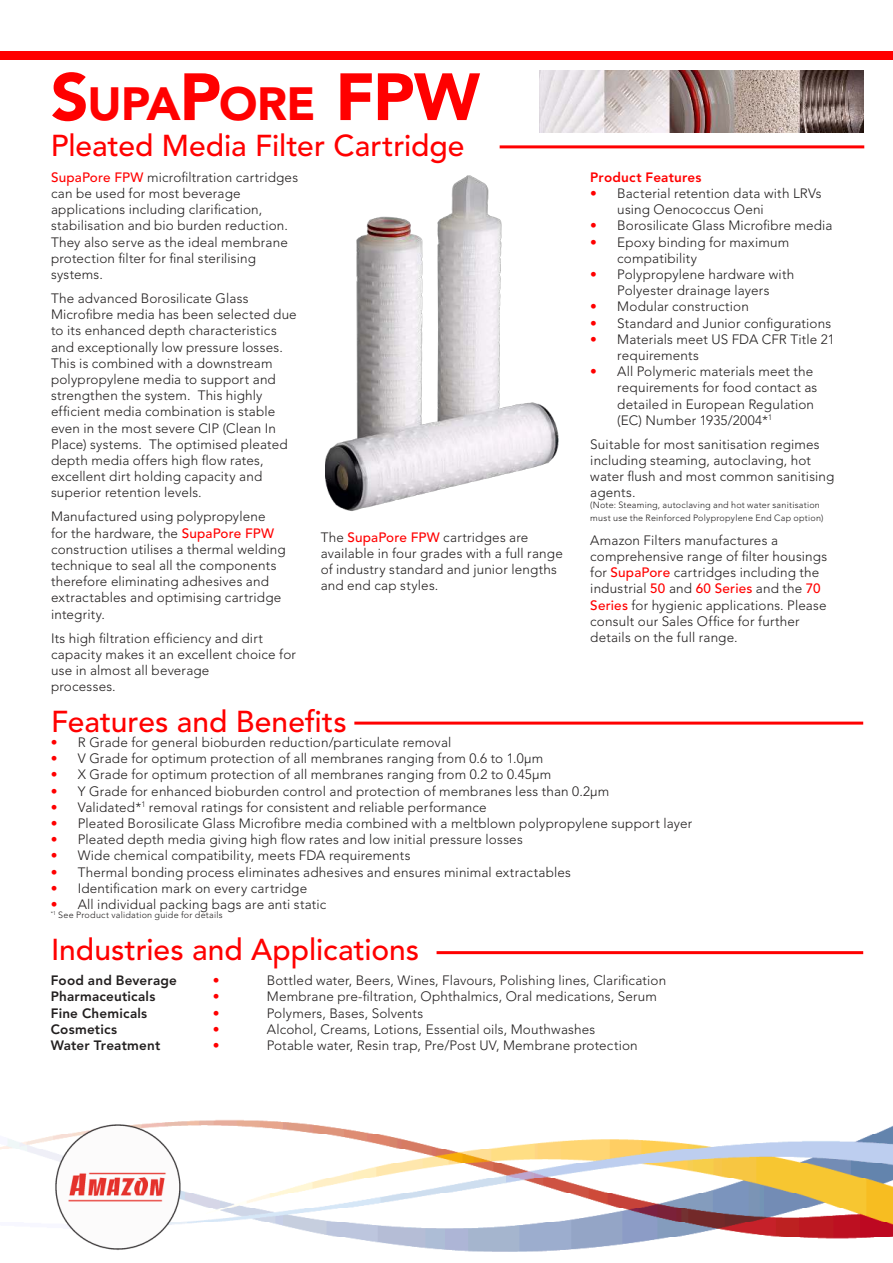
<style>
.page{position:relative;width:893px;height:1263px;background:#fff}
.page>*{position:absolute;margin:0;border:0;box-sizing:border-box;transform-origin:0 0}
.t1{font:900 46.2px "Avenir LT Std";letter-spacing:-.015em;color:#f00}
.t2{font:500 30px "Avenir LT Std";color:#f00}
.t3{font:300 13.5px/16.2px "Avenir LT Std";letter-spacing:.01em;color:#221f1f}
.t4{font:800 13.5px "Avenir LT Std";letter-spacing:.015em;color:#221f1f}
.t5{font:800 13.5px "Avenir LT Std";letter-spacing:.015em;color:#f00}
.t6{font:300 13.5px "Avenir LT Std";color:#f00}
.t7{font:300 9px/12.6px "Avenir LT Std";letter-spacing:.025em;color:#221f1f}
.s1{font-size:66px}
.s2{font-weight:500;color:#f00}
.s3{color:#f00}
</style>
<div class="page">
<img style="left:0;top:1120px;width:893px;height:132px">
<img style="left:54px;top:1123px;width:127px;height:127px">
<div style="left:0;top:51px;width:893px;height:9px;background:#f00"></div>
<img style="left:540px;top:70px;width:324px;height:62px">
<hr style="left:500px;top:145px;width:364px;height:3px;background:#f00">
<hr style="left:437px;top:951px;width:426px;height:3px;background:#f00">
<hr style="left:354px;top:722px;width:509px;height:3px;background:#f00">
<img style="left:325px;top:175px;width:234px;height:336px">
<h1 class="t1" style="left:51px;top:77px;width:431px"><span class="s1">S</span>UPA<span class="s1">P</span>ORE <span class="s1">FPW</span></h1>
<h2 class="t2" style="left:51px;top:133px;width:415px">Pleated Media Filter Cartridge</h2>
<p class="t3" style="left:51px;top:170px;width:249px"><span class="s2">SupaPore FPW</span> microfiltration cartridges can be used for most beverage applications including clarification, stabilisation and bio burden reduction.<br>They also serve as the ideal membrane protection filter for final sterilising systems.</p>
<p class="t3" style="left:51px;top:291px;width:247px">The advanced Borosilicate Glass Microfibre media has been selected due to its enhanced depth characteristics and exceptionally low pressure losses.<br>This is combined with a downstream polypropylene media to support and strengthen the system. This highly efficient media combination is stable even in the most severe CIP (Clean In Place) systems. The optimised pleated depth media offers high flow rates, excellent dirt holding capacity and superior retention levels.</p>
<p class="t3" style="left:51px;top:510px;width:236px">Manufactured using polypropylene for the hardware, the <span class="s2">SupaPore FPW </span>construction utilises a thermal welding technique to seal all the components therefore eliminating adhesives and extractables and optimising cartridge integrity.</p>
<p class="t3" style="left:51px;top:631px;width:246px">Its high filtration efficiency and dirt capacity makes it an excellent choice for use in almost all beverage<br>processes.</p>
<p class="t3" style="left:321px;top:530px;width:244px">The <span class="s2">SupaPore FPW</span> cartridges are available in four grades with a full range of industry standard and junior lengths and end cap styles.</p>
<h2 class="t2" style="left:51px;top:709px;width:297px">Features and Benefits</h2>
<p class="t5" style="left:590px;top:171px;width:113px">Product Features</p>
<p class="t3" style="left:617px;top:186px;width:206px;text-indent:-27px"><span class="s3">•</span> Bacterial retention data with LRVs using Oenococcus Oeni</p>
<p class="t3" style="left:590px;top:219px;width:244px"><span class="s3">•</span> Borosilicate Glass Microfibre media</p>
<p class="t3" style="left:617px;top:235px;width:173px;text-indent:-27px"><span class="s3">•</span> Epoxy binding for maximum compatibility</p>
<p class="t3" style="left:590px;top:267px;width:205px;text-align:center"><span class="s3">•</span> Polypropylene hardware with<br>Polyester drainage layers</p>
<p class="t3" style="left:590px;top:300px;width:160px"><span class="s3">•</span> Modular construction</p>
<p class="t3" style="left:590px;top:316px;width:242px"><span class="s3">•</span> Standard and Junior configurations</p>
<p class="t3" style="left:617px;top:332px;width:219px;text-indent:-27px"><span class="s3">•</span> Materials meet US FDA CFR Title 21 requirements</p>
<p class="t3" style="left:617px;top:365px;width:202px;text-indent:-27px"><span class="s3">•</span> All Polymeric materials meet the requirements for food contact as detailed in European Regulation (EC) Number 1935/2004*<sup>1</sup></p>
<p class="t3" style="left:590px;top:437px;width:246px">Suitable for most sanitisation regimes including steaming, autoclaving, hot water flush and most common sanitising agents.</p>
<p class="t7" style="left:590px;top:500px;width:235px">(Note: Steaming, autoclaving and hot water sanitisation must use the Reinforced Polypropylene End Cap option)</p>
<p class="t3" style="left:590px;top:533px;width:238px">Amazon Filters manufactures a comprehensive range of filter housings for <span class="s2">SupaPore</span> cartridges including the industrial <span class="s2">50</span> and <span class="s2">60 Series</span> and the <span class="s2">70<br>Series</span> for hygienic applications. Please consult our Sales Office for further details on the full range.</p>
<p class="t3" style="left:51px;top:735px;width:402px"><span class="s3">•</span> R Grade for general bioburden reduction/particulate removal</p>
<p class="t3" style="left:51px;top:751px;width:494px"><span class="s3">•</span> V Grade for optimum protection of all membranes ranging from 0.6 to 1.0µm</p>
<p class="t3" style="left:51px;top:768px;width:502px"><span class="s3">•</span> X Grade for optimum protection of all membranes ranging from 0.2 to 0.45µm</p>
<p class="t3" style="left:51px;top:784px;width:560px"><span class="s3">•</span> Y Grade for enhanced bioburden control and protection of membranes less than 0.2µm</p>
<p class="t3" style="left:51px;top:800px;width:437px"><span class="s3">•</span> Validated*<sup>1</sup> removal ratings for consistent and reliable performance</p>
<p class="t3" style="left:51px;top:816px;width:643px"><span class="s3">•</span> Pleated Borosilicate Glass Microfibre media combined with a meltblown polypropylene support layer</p>
<p class="t3" style="left:51px;top:832px;width:473px"><span class="s3">•</span> Pleated depth media giving high flow rates and low initial pressure losses</p>
<p class="t3" style="left:51px;top:849px;width:361px"><span class="s3">•</span> Wide chemical compatibility, meets FDA requirements</p>
<p class="t3" style="left:51px;top:865px;width:522px"><span class="s3">•</span> Thermal bonding process eliminates adhesives and ensures minimal extractables</p>
<p class="t3" style="left:51px;top:881px;width:258px"><span class="s3">•</span> Identification mark on every cartridge</p>
<p class="t3" style="left:51px;top:897px;width:277px"><span class="s3">•</span> All individual packing bags are anti static</p>
<p class="t7" style="left:51px;top:909px;width:173px"><sup>*1</sup> See Product validation guide for details</p>
<h2 class="t2" style="left:51px;top:937px;width:370px">Industries and Applications</h2>
<p class="t4" style="left:51px;top:975px;width:128px">Food and Beverage</p>
<p class="t6" style="left:213px;top:975px;width:8px">•</p>
<p class="t3" style="left:267px;top:973px;width:401px">Bottled water, Beers, Wines, Flavours, Polishing lines, Clarification</p>
<p class="t4" style="left:51px;top:991px;width:106px">Pharmaceuticals</p>
<p class="t6" style="left:213px;top:991px;width:8px">•</p>
<p class="t3" style="left:267px;top:990px;width:392px">Membrane pre-filtration, Ophthalmics, Oral medications, Serum</p>
<p class="t4" style="left:51px;top:1007px;width:98px">Fine Chemicals</p>
<p class="t6" style="left:213px;top:1007px;width:8px">•</p>
<p class="t3" style="left:267px;top:1006px;width:158px">Polymers, Bases, Solvents</p>
<p class="t4" style="left:51px;top:1023px;width:68px">Cosmetics</p>
<p class="t6" style="left:213px;top:1023px;width:8px">•</p>
<p class="t3" style="left:267px;top:1022px;width:330px">Alcohol, Creams, Lotions, Essential oils, Mouthwashes</p>
<p class="t4" style="left:51px;top:1039px;width:111px">Water Treatment</p>
<p class="t6" style="left:213px;top:1039px;width:8px">•</p>
<p class="t3" style="left:267px;top:1038px;width:372px">Potable water, Resin trap, Pre/Post UV, Membrane protection</p>
</div>
